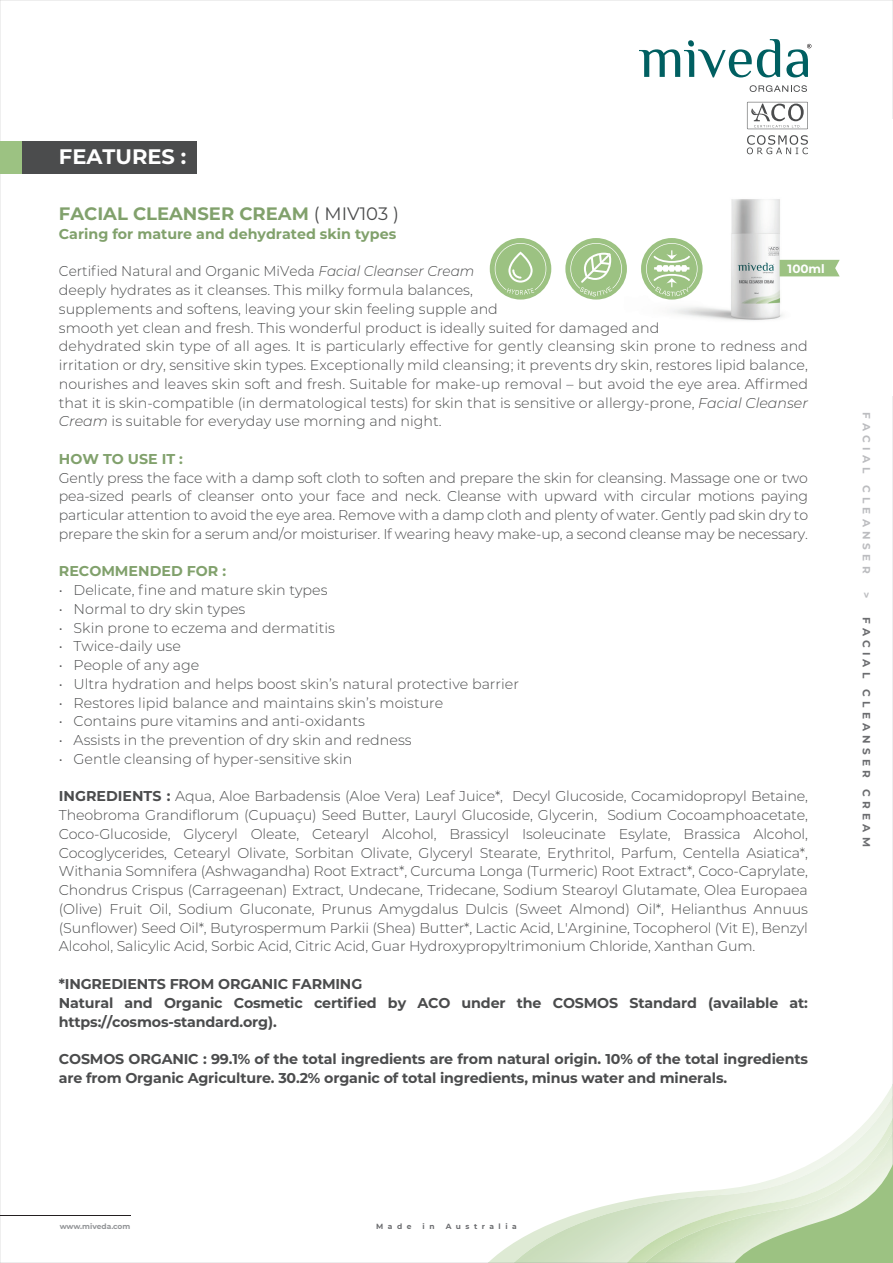
<style>
.page{position:relative;width:893px;height:1263px;background:#fff}
.page>*{position:absolute;margin:0;border:0;box-sizing:border-box;transform-origin:0 0}
.t1{font:700 21px "Montserrat";color:#fff}
.t2{font:700 18px "Montserrat";color:#81a16c}
.t3{font:300 14.25px/18.8px "Montserrat";color:#4b4c4d;text-align:justify}
.t4{font:300 14.25px/18.8px "Montserrat";color:#4b4c4d;scale:.96 1}
.t5{font:700 14.25px/18.8px "Montserrat";letter-spacing:-.01em;color:#4b4c4d}
.t6{font:700 14.25px "Montserrat";color:#81a16c}
.t7{font:700 12px "Montserrat";color:#fff}
.t8{font:700 10.5px "Montserrat";letter-spacing:.4em;color:#6c6d70}
.t9{font:700 10.5px "Montserrat";letter-spacing:.4em;color:#bcbdc0}
.t10{font:700 7.5px "Montserrat";letter-spacing:.6em;color:#6c6d70}
.t11{font:700 7.5px "Montserrat";color:#939598}
.s1{font-weight:400;color:#4b4c4d}
.s2{font-style:italic}
.s3{font-weight:700}
.s4{color:#bcbdc0}
</style>
<div class="page">
<hr style="left:0;top:1215px;width:130px;height:1px;background:#231f20">
<img style="left:488px;top:1084px;width:405px;height:179px">
<img style="left:514px;top:1095px;width:379px;height:168px">
<img style="left:627px;top:1117px;width:266px;height:146px">
<img style="left:645px;top:1131px;width:248px;height:132px">
<svg style="left:734px;top:1164px;width:159px;height:99px;background:#c9ddb9"></svg>
<img style="left:622px;top:120px;width:218px;height:201px">
<svg style="left:780px;top:260px;width:60px;height:16px"></svg>
<div style="left:490px;top:238px;width:61px;height:62px;background:#9cc282;border-radius:50%"></div>
<svg style="left:495px;top:243px;width:51px;height:52px"></svg>
<div style="left:565px;top:238px;width:62px;height:62px;background:#9cc282;border-radius:50%"></div>
<svg style="left:570px;top:243px;width:52px;height:56px"></svg>
<div style="left:641px;top:238px;width:62px;height:62px;background:#9cc282;border-radius:50%"></div>
<svg style="left:646px;top:243px;width:52px;height:56px"></svg>
<div style="left:0;top:141px;width:197px;height:32px;background:#4b4c4d"></div>
<div style="left:0;top:141px;width:21px;height:32px;background:#9cc282"></div>
<svg style="left:747px;top:135px;width:61px;height:19px"></svg>
<svg style="left:747px;top:102px;width:61px;height:27px"></svg>
<svg style="left:750px;top:85px;width:57px;height:7px"></svg>
<svg style="left:639px;top:39px;width:141px;height:38px"></svg>
<svg style="left:786px;top:44px;width:25px;height:33px"></svg>
<h1 class="t1" style="left:59px;top:142px;width:129px">FEATURES :</h1>
<p class="t2" style="left:59px;top:201px;width:342px">FACIAL CLEANSER CREAM <span class="s1">( MIV103 )</span></p>
<p class="t6" style="left:59px;top:223px;width:339px">Caring for mature and dehydrated skin types</p>
<p class="t4" style="left:59px;top:261px;width:782px">Certified Natural and Organic MiVeda <span class="s2">Facial Cleanser Cream<br></span>deeply hydrates as it cleanses. This milky formula balances,<br>supplements and softens, leaving your skin feeling supple and<br>smooth yet clean and fresh. This wonderful product is ideally suited for damaged and<br>dehydrated skin type of all ages. It is particularly effective for gently cleansing skin prone to redness and irritation or dry, sensitive skin types. Exceptionally mild cleansing; it prevents dry skin, restores lipid balance, nourishes and leaves skin soft and fresh. Suitable for make-up removal – but avoid the eye area. Affirmed that it is skin-compatible (in dermatological tests) for skin that is sensitive or allergy-prone, <span class="s2">Facial Cleanser Cream</span> is suitable for everyday use morning and night.</p>
<p class="t6" style="left:59px;top:448px;width:126px">HOW TO USE IT :</p>
<p class="t3" style="left:59px;top:468px;width:751px">Gently press the face with a damp soft cloth to soften and prepare the skin for cleansing. Massage one or two pea-sized pearls of cleanser onto your face and neck. Cleanse with upward with circular motions paying particular attention to avoid the eye area. Remove with a damp cloth and plenty of water. Gently pad skin dry to prepare the skin for a serum and/or moisturiser. If wearing heavy make-up, a second cleanse may be necessary.</p>
<p class="t6" style="left:59px;top:561px;width:169px">RECOMMENDED FOR :</p>
<p class="t3" style="left:59px;top:580px;width:270px">• Delicate, fine and mature skin types</p>
<p class="t3" style="left:59px;top:599px;width:188px">• Normal to dry skin types</p>
<p class="t3" style="left:59px;top:618px;width:277px">• Skin prone to eczema and dermatitis</p>
<p class="t3" style="left:59px;top:636px;width:124px">• Twice-daily use</p>
<p class="t3" style="left:59px;top:655px;width:142px">• People of any age</p>
<p class="t3" style="left:59px;top:674px;width:462px">• Ultra hydration and helps boost skin’s natural protective barrier</p>
<p class="t3" style="left:59px;top:693px;width:386px">• Restores lipid balance and maintains skin’s moisture</p>
<p class="t3" style="left:59px;top:711px;width:308px">• Contains pure vitamins and anti-oxidants</p>
<p class="t3" style="left:59px;top:730px;width:354px">• Assists in the prevention of dry skin and redness</p>
<p class="t3" style="left:59px;top:749px;width:295px">• Gentle cleansing of hyper-sensitive skin</p>
<p class="t3" style="left:59px;top:786px;width:751px"><span class="s3">INGREDIENTS :</span> Aqua, Aloe Barbadensis (Aloe Vera) Leaf Juice*, Decyl Glucoside, Cocamidopropyl Betaine, Theobroma Grandiflorum (Cupuaçu) Seed Butter, Lauryl Glucoside, Glycerin, Sodium Cocoamphoacetate, Coco-Glucoside, Glyceryl Oleate, Cetearyl Alcohol, Brassicyl Isoleucinate Esylate, Brassica Alcohol, Cocoglycerides, Cetearyl Olivate, Sorbitan Olivate, Glyceryl Stearate, Erythritol, Parfum, Centella Asiatica*, Withania Somnifera (Ashwagandha) Root Extract*, Curcuma Longa (Turmeric) Root Extract*, Coco-Caprylate, Chondrus Crispus (Carrageenan) Extract, Undecane, Tridecane, Sodium Stearoyl Glutamate, Olea Europaea (Olive) Fruit Oil, Sodium Gluconate, Prunus Amygdalus Dulcis (Sweet Almond) Oil*, Helianthus Annuus (Sunflower) Seed Oil*, Butyrospermum Parkii (Shea) Butter*, Lactic Acid, L'Arginine, Tocopherol (Vit E), Benzyl Alcohol, Salicylic Acid, Sorbic Acid, Citric Acid, Guar Hydroxypropyltrimonium Chloride, Xanthan Gum.</p>
<p class="t5" style="left:59px;top:974px;width:751px">*INGREDIENTS FROM ORGANIC FARMING<br>Natural and Organic Cosmetic certified by ACO under the COSMOS Standard (available at: https://cosmos-standard.org).</p>
<p class="t5" style="left:59px;top:1049px;width:751px">COSMOS ORGANIC : 99.1% of the total ingredients are from natural origin. 10% of the total ingredients are from Organic Agriculture. 30.2% organic of total ingredients, minus water and minerals.</p>
<p class="t7" style="left:788px;top:260px;width:39px">100ml</p>
<p class="t9" style="left:874px;top:412px;width:163px;rotate:90deg">FACIAL CLEANSER</p>
<p class="t8" style="left:874px;top:592px;width:256px;rotate:90deg"><span class="s4">&gt;</span> FACIAL CLEANSER CREAM</p>
<p class="t11" style="left:60px;top:1220px;width:72px">www.miveda.com</p>
<p class="t10" style="left:376px;top:1220px;width:37px">Made</p>
<p class="t10" style="left:423px;top:1220px;width:13px">i n</p>
<p class="t10" style="left:446px;top:1220px;width:73px">Australia</p>
</div>
